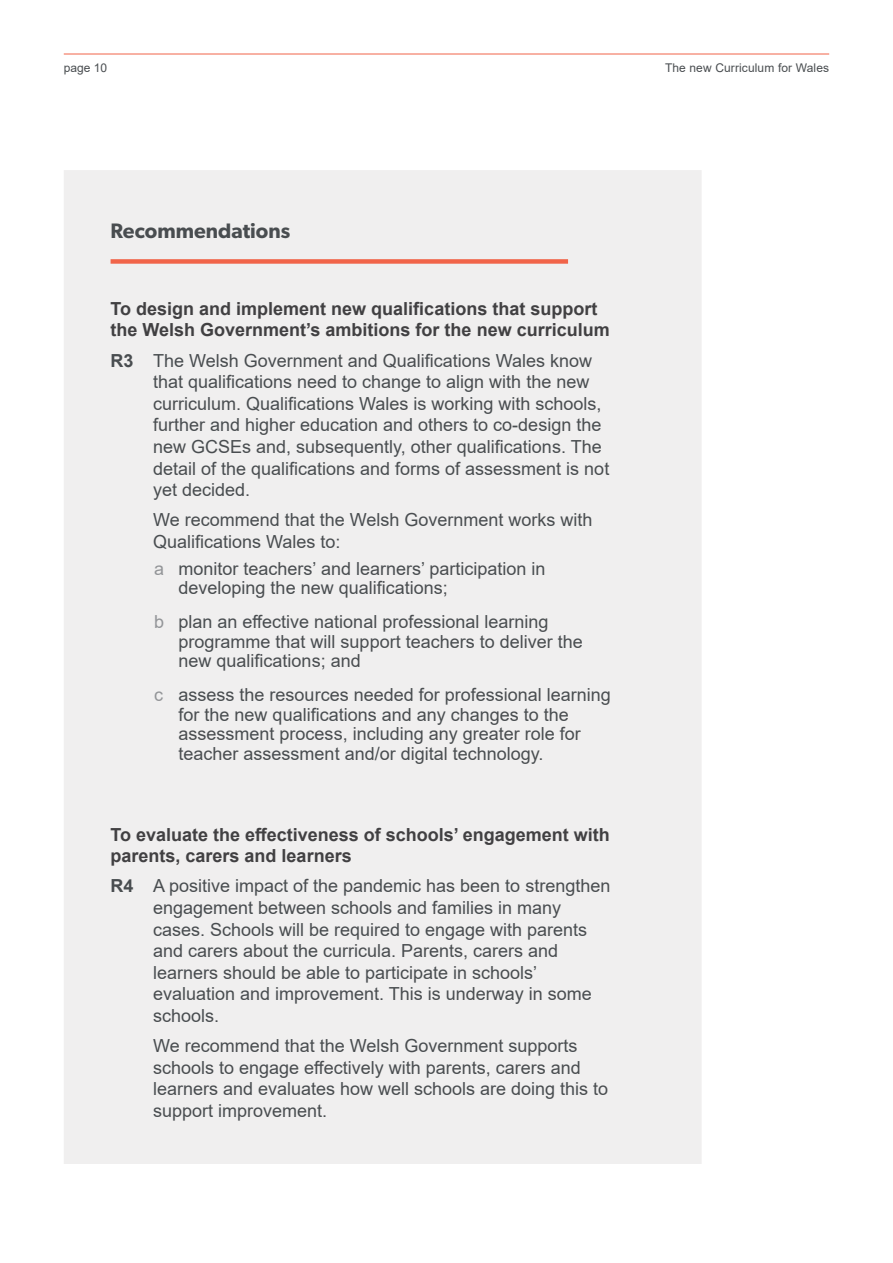
<style>
.page{position:relative;width:893px;height:1263px;background:#fff}
.page>*{position:absolute;margin:0;border:0;box-sizing:border-box;transform-origin:0 0}
.Recommendation_orang{font:600 21px "Gibson";color:#494d50}
.R1{font:18px/21.6px "Arial";color:#494d50}
.Recommendations_body{font:700 18px/21.6px "Arial";color:#414042}
.t1{font:12px "Arial";letter-spacing:.01em;color:#494d50}
.s1{font-weight:700}
.s2{color:#939598}
</style>
<div class="page">
<hr style="left:64px;top:54px;width:765px;height:1px;background:#f16449">
<div style="left:64px;top:170px;width:638px;height:994px;background:#f0efef"></div>
<div style="left:111px;top:259px;width:457px;height:5px;background:#f16449"></div>
<p class="t1" style="left:64px;top:59px;width:45px">page 10</p>
<p class="t1" style="left:665px;top:59px;width:166px">The new Curriculum for Wales</p>
<p class="Recommendation_orang" style="left:111px;top:218px;width:181px">Recommendations</p>
<p class="Recommendations_body" style="left:111px;top:298px;width:501px">To design and implement new qualifications that support the Welsh Government’s ambitions for the new curriculum</p>
<p class="R1" style="left:153px;top:349px;width:458px;text-indent:-43px"><span class="s1">R3</span> The Welsh Government and Qualifications Wales know that qualifications need to change to align with the new curriculum. Qualifications Wales is working with schools, further and higher education and others to co-design the new GCSEs and, subsequently, other qualifications. The detail of the qualifications and forms of assessment is not yet decided.</p>
<p class="R1" style="left:153px;top:509px;width:441px">We recommend that the Welsh Government works with<br>Qualifications Wales to:</p>
<p class="R1" style="left:179px;top:558px;width:368px;line-height:19.5px;text-indent:-25px"><span class="s2">a</span> monitor teachers’ and learners’ participation in developing the new qualifications;</p>
<p class="R1" style="left:179px;top:612px;width:406px;line-height:19.5px;text-indent:-25px"><span class="s2">b</span> plan an effective national professional learning programme that will support teachers to deliver the new qualifications; and</p>
<p class="R1" style="left:179px;top:685px;width:434px;line-height:19.5px;text-indent:-25px"><span class="s2">c</span> assess the resources needed for professional learning for the new qualifications and any changes to the assessment process, including any greater role for teacher assessment and/or digital technology.</p>
<p class="Recommendations_body" style="left:111px;top:824px;width:501px">To evaluate the effectiveness of schools’ engagement with parents, carers and learners</p>
<p class="R1" style="left:153px;top:875px;width:459px;text-indent:-43px"><span class="s1">R4</span> A positive impact of the pandemic has been to strengthen engagement between schools and families in many cases. Schools will be required to engage with parents and carers about the curricula. Parents, carers and learners should be able to participate in schools’ evaluation and improvement. This is underway in some schools.</p>
<p class="R1" style="left:153px;top:1035px;width:457px">We recommend that the Welsh Government supports schools to engage effectively with parents, carers and learners and evaluates how well schools are doing this to support improvement.</p>
</div>
